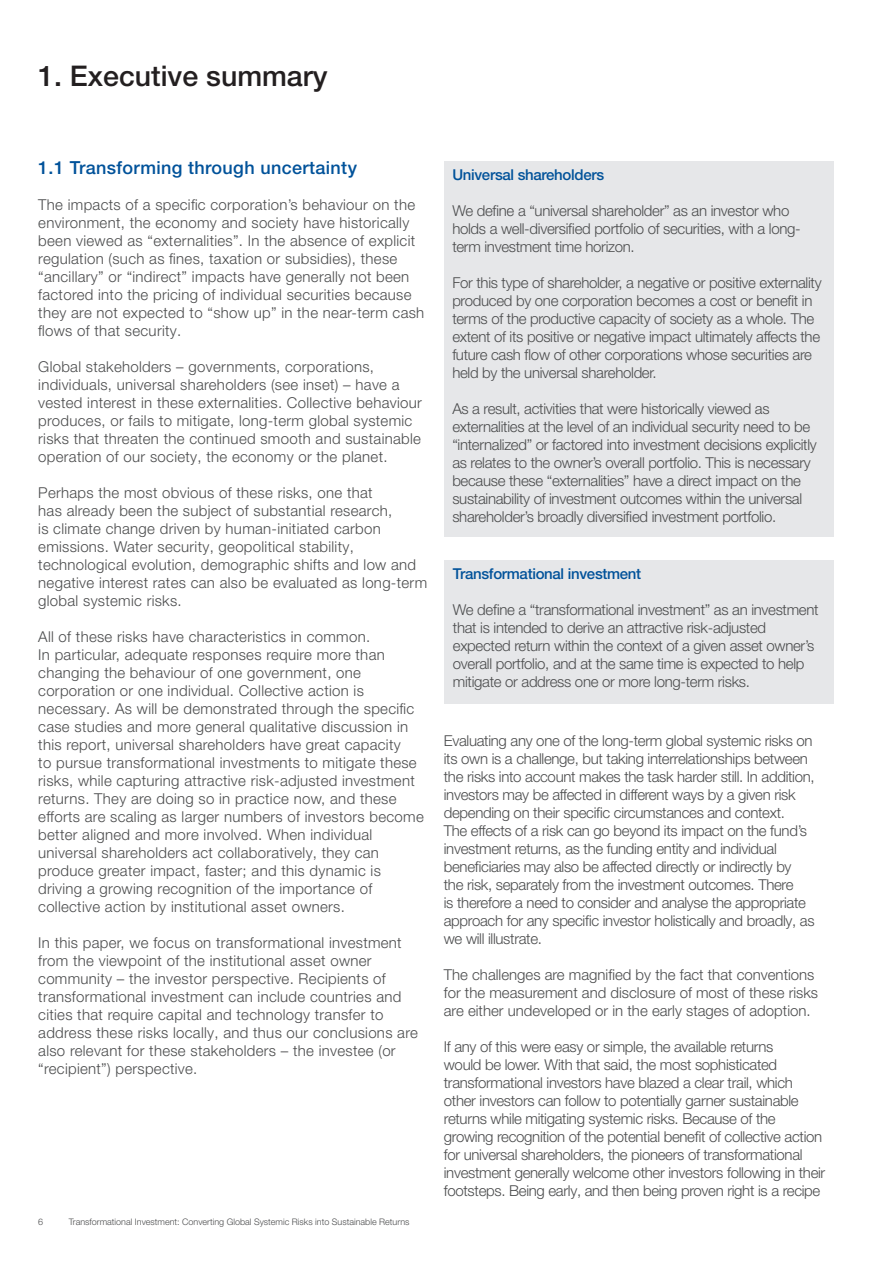
<style>
.page{position:relative;width:893px;height:1263px;background:#fff}
.page>*{position:absolute;margin:0;border:0;box-sizing:border-box;transform-origin:0 0}
.t1{font:500 28.5px "Helvetica Neue LT Pro";color:#231f20}
.t2{font:500 18px "Helvetica Neue LT Pro";letter-spacing:.02em;color:#01529a}
.t3{font:300 15px/18px "Helvetica Neue LT Pro";letter-spacing:-.02em;color:#4b4c4d}
.t4{font:300 15px/18px "Helvetica Neue LT Pro";letter-spacing:.02em;color:#4b4c4d}
.t5{font:300 15px/18px "Helvetica Neue LT Pro";color:#4b4c4d}
.t6{font:500 15px "Helvetica Neue LT Pro";letter-spacing:-.02em;color:#01529a}
.t7{font:300 9px "Helvetica Neue LT Pro";color:#4b4c4d}
</style>
<div class="page">
<div style="left:444px;top:161px;width:389px;height:375px;background:#e6e7e9"></div>
<div style="left:444px;top:560px;width:389px;height:143px;background:#e6e7e9"></div>
<h1 class="t1" style="left:38px;top:58px;width:291px">1. Executive summary</h1>
<p class="t2" style="left:38px;top:157px;width:320px">1.1 Transforming through uncertainty</p>
<p class="t4" style="left:38px;top:195px;width:388px">The impacts of a specific corporation’s behaviour on the environment, the economy and society have historically been viewed as “externalities”. In the absence of explicit regulation (such as fines, taxation or subsidies), these “ancillary” or “indirect” impacts have generally not been factored into the pricing of individual securities because they are not expected to “show up” in the near-term cash flows of that security.</p>
<p class="t4" style="left:38px;top:357px;width:385px">Global stakeholders – governments, corporations, individuals, universal shareholders (see inset) – have a vested interest in these externalities. Collective behaviour produces, or fails to mitigate, long-term global systemic risks that threaten the continued smooth and sustainable operation of our society, the economy or the planet.</p>
<p class="t4" style="left:38px;top:483px;width:390px">Perhaps the most obvious of these risks, one that<br>has already been the subject of substantial research,<br>is climate change driven by human-initiated carbon emissions. Water security, geopolitical stability, technological evolution, demographic shifts and low and negative interest rates can also be evaluated as long-term global systemic risks.</p>
<p class="t4" style="left:38px;top:627px;width:387px">All of these risks have characteristics in common.<br>In particular, adequate responses require more than changing the behaviour of one government, one corporation or one individual. Collective action is necessary. As will be demonstrated through the specific case studies and more general qualitative discussion in this report, universal shareholders have great capacity<br>to pursue transformational investments to mitigate these risks, while capturing attractive risk-adjusted investment returns. They are doing so in practice now, and these efforts are scaling as larger numbers of investors become better aligned and more involved. When individual universal shareholders act collaboratively, they can produce greater impact, faster; and this dynamic is driving a growing recognition of the importance of collective action by institutional asset owners.</p>
<p class="t4" style="left:38px;top:933px;width:381px">In this paper, we focus on transformational investment from the viewpoint of the institutional asset owner community – the investor perspective. Recipients of transformational investment can include countries and cities that require capital and technology transfer to address these risks locally, and thus our conclusions are also relevant for these stakeholders – the investee (or “recipient”) perspective.</p>
<p class="t7" style="left:38px;top:1216px;width:7px">6</p>
<p class="t7" style="left:69px;top:1216px;width:342px">Transformational Investment: Converting Global Systemic Risks into Sustainable Returns</p>
<p class="t6" style="left:452px;top:166px;width:153px">Universal shareholders</p>
<p class="t3" style="left:452px;top:202px;width:350px">We define a “universal shareholder” as an investor who holds a well-diversified portfolio of securities, with a long&shy;term investment time horizon.</p>
<p class="t3" style="left:452px;top:274px;width:371px">For this type of shareholder, a negative or positive externality produced by one corporation becomes a cost or benefit in terms of the productive capacity of society as a whole. The extent of its positive or negative impact ultimately affects the future cash flow of other corporations whose securities are held by the universal shareholder.</p>
<p class="t3" style="left:452px;top:400px;width:366px">As a result, activities that were historically viewed as externalities at the level of an individual security need to be “internalized” or factored into investment decisions explicitly as relates to the owner’s overall portfolio. This is necessary because these “externalities” have a direct impact on the sustainability of investment outcomes within the universal shareholder’s broadly diversified investment portfolio.</p>
<p class="t6" style="left:453px;top:565px;width:190px">Transformational investment</p>
<p class="t3" style="left:453px;top:600px;width:367px">We define a “transformational investment” as an investment that is intended to derive an attractive risk-adjusted expected return within the context of a given asset owner’s overall portfolio, and at the same time is expected to help mitigate or address one or more long-term risks.</p>
<p class="t3" style="left:444px;top:731px;width:372px">Evaluating any one of the long-term global systemic risks on its own is a challenge, but taking interrelationships between the risks into account makes the task harder still. In addition, investors may be affected in different ways by a given risk depending on their specific circumstances and context.<br>The effects of a risk can go beyond its impact on the fund’s investment returns, as the funding entity and individual beneficiaries may also be affected directly or indirectly by the risk, separately from the investment outcomes. There<br>is therefore a need to consider and analyse the appropriate approach for any specific investor holistically and broadly, as we will illustrate.</p>
<p class="t5" style="left:444px;top:965px;width:376px">The challenges are magnified by the fact that conventions for the measurement and disclosure of most of these risks are either undeveloped or in the early stages of adoption.</p>
<p class="t3" style="left:444px;top:1037px;width:383px">If any of this were easy or simple, the available returns<br>would be lower. With that said, the most sophisticated transformational investors have blazed a clear trail, which other investors can follow to potentially garner sustainable returns while mitigating systemic risks. Because of the growing recognition of the potential benefit of collective action for universal shareholders, the pioneers of transformational investment generally welcome other investors following in their footsteps. Being early, and then being proven right is a recipe</p>
</div>
